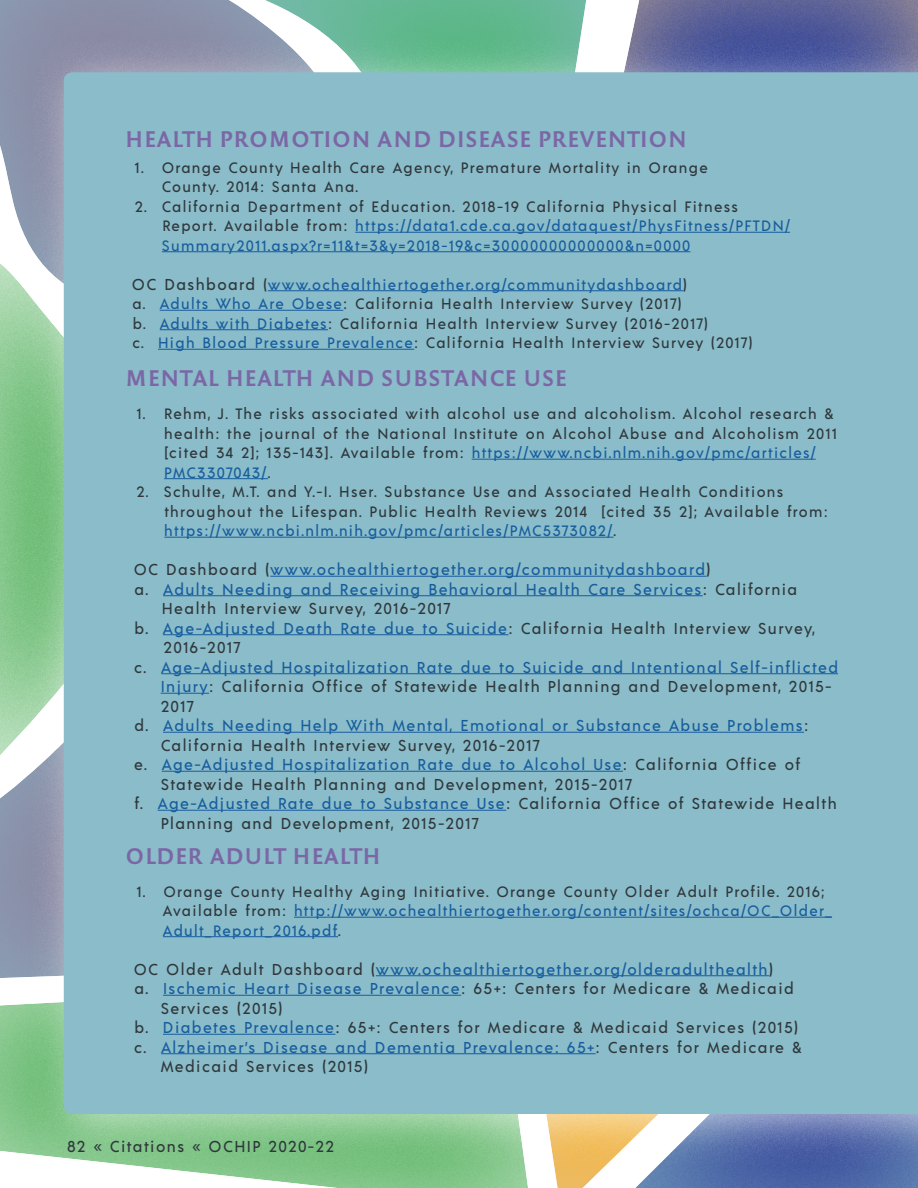
<style>
.page{position:relative;width:918px;height:1188px;background:#fff}
.page>*{position:absolute;margin:0;border:0;box-sizing:border-box;transform-origin:0 0}
.t1{font:21px "Reforma 2018 Negra";letter-spacing:.03em;color:#7b67a6}
.Body_Text{font:500 15.75px/19.5px "Acre";letter-spacing:.09em;color:#2f383c}
.Body_Text-2{font:500 15.75px "Acre";letter-spacing:.09em;color:#175d9e}
.t2{font:500 15.75px "Acre";letter-spacing:.09em;color:#2f373c}
.t3{font:500 15px/19.5px "Acre";letter-spacing:.09em;color:#2f373c}
.Body_Text-3{font:500 15px/19.5px "Acre";letter-spacing:.09em;color:#175d9e}
.Body_Text-4{font:500 15px "Acre";letter-spacing:.09em;color:#2f383c}
.s1{color:#2f373c}
.s2{font-size:15.75px;color:#2f373c}
.s3{color:#175d9e}
.s4{color:#2f383c}
</style>
<div class="page">
<div style="left:535px;top:0;width:383px;height:492px;background:#e4bf90;opacity:.75"></div>
<div style="left:149px;top:0;width:453px;height:464px;background:#8abcc9;opacity:.75"></div>
<div style="left:0;top:0;width:349px;height:319px;background:#8abcc9;opacity:.62"></div>
<div style="left:613px;top:902px;width:305px;height:286px;background:#8abcc9;opacity:.75"></div>
<div style="left:0;top:256px;width:151px;height:521px;background:#fff;opacity:.75"></div>
<div style="left:0;top:976px;width:533px;height:212px;background:#fff;opacity:.55"></div>
<div style="left:28px;top:37px;width:890px;height:1130px;background:#fff;opacity:.58"></div>
<div style="left:64px;top:72px;width:854px;height:1042px;background:#8abcc9"></div>
<hr style="left:472px;top:459px;width:344px;height:1px;background:#175d9e">
<hr style="left:164px;top:478px;width:104px;height:1px;background:#175d9e">
<hr style="left:164px;top:537px;width:450px;height:1px;background:#175d9e">
<hr style="left:270px;top:576px;width:437px;height:1px;background:#175d9e">
<hr style="left:163px;top:595px;width:540px;height:1px;background:#175d9e">
<hr style="left:163px;top:634px;width:346px;height:1px;background:#175d9e">
<hr style="left:161px;top:673px;width:677px;height:1px;background:#175d9e">
<hr style="left:161px;top:693px;width:48px;height:1px;background:#175d9e">
<hr style="left:163px;top:732px;width:641px;height:1px;background:#175d9e">
<hr style="left:162px;top:771px;width:461px;height:1px;background:#175d9e">
<hr style="left:158px;top:810px;width:348px;height:1px;background:#175d9e">
<hr style="left:294px;top:917px;width:538px;height:1px;background:#175d9e">
<hr style="left:163px;top:936px;width:175px;height:1px;background:#175d9e">
<hr style="left:376px;top:975px;width:393px;height:1px;background:#175d9e">
<hr style="left:163px;top:995px;width:298px;height:1px;background:#175d9e">
<hr style="left:163px;top:1034px;width:172px;height:1px;background:#175d9e">
<hr style="left:161px;top:1053px;width:435px;height:1px;background:#175d9e">
<hr style="left:355px;top:232px;width:435px;height:1px;background:#175d9e">
<hr style="left:162px;top:251px;width:528px;height:1px;background:#175d9e">
<hr style="left:268px;top:290px;width:415px;height:1px;background:#175d9e">
<hr style="left:160px;top:310px;width:183px;height:1px;background:#175d9e">
<hr style="left:160px;top:329px;width:168px;height:1px;background:#175d9e">
<hr style="left:158px;top:349px;width:256px;height:1px;background:#175d9e">
<p class="t1" style="left:126px;top:127px;width:563px">HEALTH PROMOTION AND DISEASE PREVENTION</p>
<p class="t3" style="left:162px;top:157px;width:548px;text-indent:-27px">1. Orange County Health Care Agency, Premature Mortality in Orange<br>County. 2014: Santa Ana.</p>
<p class="Body_Text-3" style="left:162px;top:196px;width:630px;text-indent:-27px"><span class="s1">2. California Department of Education. 2018-19 California Physical Fitness<br>Report. Available from:</span> https://data1.cde.ca.gov/dataquest/PhysFitness/PFTDN/<br>Summary2011.aspx?r=11&amp;t=3&amp;y=2018-19&amp;c=30000000000000&amp;n=0000</p>
<p class="Body_Text-3" style="left:132px;top:274px;width:557px"><span class="s2">OC Dashboard</span> <span class="s1">(</span>www.ochealthiertogether.org/communitydashboard<span class="s1">)</span></p>
<p class="Body_Text-4" style="left:132px;top:293px;width:551px">a. <span class="s3">Adults Who Are Obese</span>: California Health Interview Survey (2017)</p>
<p class="Body_Text-4" style="left:133px;top:313px;width:577px">b. <span class="s3">Adults with Diabetes</span>: California Health Interview Survey (2016-2017)</p>
<p class="Body_Text-4" style="left:132px;top:332px;width:622px">c. <span class="s3">High Blood Pressure Prevalence</span>: California Health Interview Survey (2017)</p>
<p class="t1" style="left:126px;top:366px;width:443px">MENTAL HEALTH AND SUBSTANCE USE</p>
<p class="t3" style="left:164px;top:403px;width:674px;text-indent:-28px">1. Rehm, J. The risks associated with alcohol use and alcoholism. Alcohol research &amp; health: the journal of the National Institute on Alcohol Abuse and Alcoholism 2011 [cited 34 2]; 135-143]. Available from: <span class="s3">https://www.ncbi.nlm.nih.gov/pmc/articles/ PMC3307043/</span>.</p>
<p class="t3" style="left:164px;top:481px;width:665px;text-indent:-28px">2. Schulte, M.T. and Y.-I. Hser. Substance Use and Associated Health Conditions throughout the Lifespan. Public Health Reviews 2014 [cited 35 2]; Available from: <span class="s3">https://www.ncbi.nlm.nih.gov/pmc/articles/PMC5373082/</span>.</p>
<p class="Body_Text-2" style="left:134px;top:559px;width:578px"><span class="s1">OC Dashboard (</span>www.ochealthiertogether.org/communitydashboard<span class="s1">)</span></p>
<p class="Body_Text-2" style="left:134px;top:578px;width:664px"><span class="s4">a.</span> Adults Needing and Receiving Behavioral Health Care Services<span class="s4">: California</span></p>
<p class="Body_Text" style="left:162px;top:598px;width:290px">Health Interview Survey, 2016-2017</p>
<p class="Body_Text" style="left:134px;top:617px;width:682px">b. <span class="s3">Age-Adjusted Death Rate due to Suicide</span>: California Health Interview Survey,</p>
<p class="Body_Text" style="left:164px;top:637px;width:78px">2016-2017</p>
<p class="Body_Text-2" style="left:134px;top:656px;width:705px"><span class="s4">c.</span> Age-Adjusted Hospitalization Rate due to Suicide and Intentional Self-inflicted</p>
<p class="Body_Text" style="left:161px;top:676px;width:672px"><span class="s3">Injury</span>: California Office of Statewide Health Planning and Development, 2015-</p>
<p class="Body_Text" style="left:161px;top:695px;width:35px">2017</p>
<p class="Body_Text-2" style="left:134px;top:715px;width:675px"><span class="s4">d.</span> Adults Needing Help With Mental, Emotional or Substance Abuse Problems<span class="s4">:</span></p>
<p class="Body_Text" style="left:161px;top:734px;width:381px">California Health Interview Survey, 2016-2017</p>
<p class="Body_Text-2" style="left:134px;top:754px;width:668px"><span class="s4">e.</span> Age-Adjusted Hospitalization Rate due to Alcohol Use<span class="s4">: California Office of</span></p>
<p class="Body_Text" style="left:161px;top:773px;width:473px">Statewide Health Planning and Development, 2015-2017</p>
<p class="Body_Text" style="left:161px;top:793px;width:678px;text-indent:-26px">f. <span class="s3">Age-Adjusted Rate due to Substance Use</span>: California Office of Statewide Health<br>Planning and Development, 2015-2017</p>
<p class="t1" style="left:126px;top:844px;width:256px">OLDER ADULT HEALTH</p>
<p class="t3" style="left:163px;top:881px;width:671px;text-indent:-26px">1. Orange County Healthy Aging Initiative. Orange County Older Adult Profile. 2016;<br>Available from: <span class="s3">http://www.ochealthiertogether.org/content/sites/ochca/OC_Older_<br>Adult_Report_2016.pdf</span>.</p>
<p class="Body_Text-2" style="left:134px;top:958px;width:641px"><span class="s1">OC Older Adult Dashboard (</span>www.ochealthiertogether.org/olderadulthealth<span class="s1">)</span></p>
<p class="Body_Text" style="left:134px;top:978px;width:661px">a. <span class="s3">Ischemic Heart Disease Prevalence</span>: 65+: Centers for Medicare &amp; Medicaid</p>
<p class="Body_Text" style="left:161px;top:997px;width:124px">Services (2015)</p>
<p class="Body_Text" style="left:134px;top:1017px;width:665px">b. <span class="s3">Diabetes Prevalence</span>: 65+: Centers for Medicare &amp; Medicaid Services (2015)</p>
<p class="Body_Text-2" style="left:134px;top:1036px;width:669px"><span class="s4">c.</span> Alzheimer’s Disease and Dementia Prevalence: 65+<span class="s4">: Centers for Medicare &amp;</span></p>
<p class="Body_Text" style="left:161px;top:1056px;width:209px">Medicaid Services (2015)</p>
<p class="t2" style="left:67px;top:1136px;width:268px">82 « Citations « OCHIP 2020-22</p>
</div>
